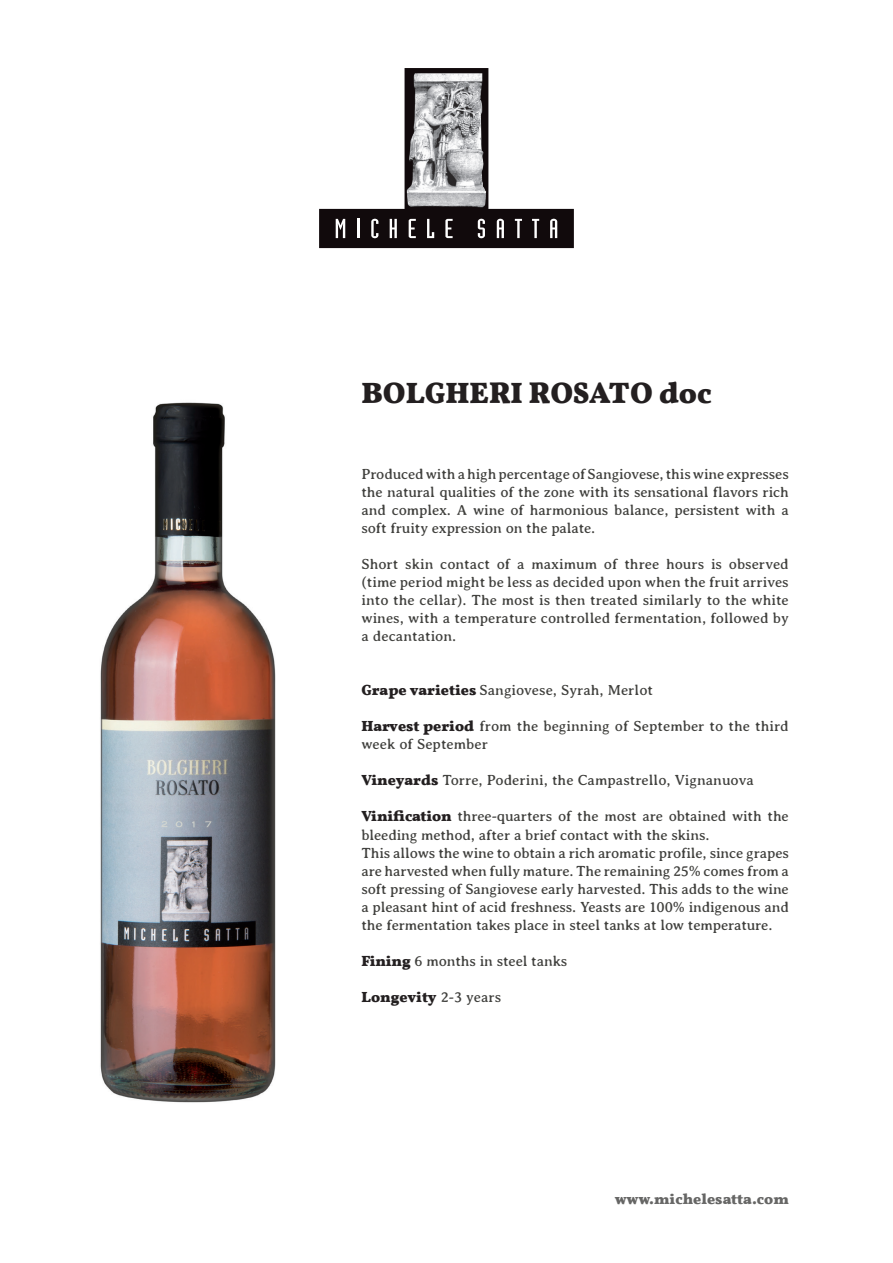
<style>
.page{position:relative;width:893px;height:1263px;background:#fff}
.page>*{position:absolute;margin:0;border:0;box-sizing:border-box;transform-origin:0 0}
.t1{font:700 30px "Vollkorn";color:#231f20}
.t2{font:15px/18px "Averia Serif";letter-spacing:-.01em;color:#40403d;text-align:justify}
.t3{font:700 15px "Vollkorn";color:#666665}
.t4{font:700 15px "Vollkorn";color:#231f20}
.s1{font-family:"Vollkorn";font-weight:700;color:#231f20}
.s2{font-family:"Averia Serif";font-weight:400;color:#40403d}
</style>
<div class="page">
<svg style="left:319px;top:68px;width:255px;height:180px"></svg>
<img style="left:406px;top:73px;width:80px;height:135px">
<svg style="left:336px;top:219px;width:9px;height:19px"></svg>
<svg style="left:357px;top:219px;width:2px;height:19px"></svg>
<svg style="left:371px;top:219px;width:7px;height:19px"></svg>
<svg style="left:390px;top:219px;width:7px;height:19px"></svg>
<svg style="left:409px;top:219px;width:7px;height:19px"></svg>
<svg style="left:427px;top:219px;width:7px;height:19px"></svg>
<svg style="left:445px;top:219px;width:8px;height:19px"></svg>
<svg style="left:478px;top:219px;width:7px;height:19px"></svg>
<svg style="left:497px;top:219px;width:7px;height:19px"></svg>
<svg style="left:515px;top:219px;width:7px;height:19px"></svg>
<svg style="left:532px;top:219px;width:7px;height:19px"></svg>
<svg style="left:550px;top:219px;width:7px;height:19px"></svg>
<img style="left:100px;top:402px;width:176px;height:701px">
<h1 class="t1" style="left:361px;top:374px;width:352px">BOLGHERI ROSATO doc</h1>
<p class="t2" style="left:361px;top:465px;width:429px">Produced with a high percentage of Sangiovese, this wine expresses the natural qualities of the zone with its sensational flavors rich and complex. A wine of harmonious balance, persistent with a soft fruity expression on the palate.</p>
<p class="t2" style="left:361px;top:555px;width:429px">Short skin contact of a maximum of three hours is observed (time period might be less as decided upon when the fruit arrives into the cellar). The most is then treated similarly to the white wines, with a temperature controlled fermentation, followed by a decantation.</p>
<p class="t2" style="left:361px;top:681px;width:293px"><span class="s1">Grape varieties</span> Sangiovese, Syrah, Merlot</p>
<p class="t2" style="left:361px;top:717px;width:429px"><span class="s1">Harvest period</span> from the beginning of September to the third week of September</p>
<p class="t2" style="left:361px;top:771px;width:394px"><span class="s1">Vineyards</span> Torre, Poderini, the Campastrello, Vignanuova</p>
<p class="t2" style="left:361px;top:807px;width:429px;text-align:left"><span class="s1">Vinification</span> three-quarters of the most are obtained with the bleeding method, after a brief contact with the skins.<br>This allows the wine to obtain a rich aromatic profile, since grapes are harvested when fully mature. The remaining 25% comes from a soft pressing of Sangiovese early harvested. This adds to the wine a pleasant hint of acid freshness. Yeasts are 100% indigenous and the fermentation takes place in steel tanks at low temperature.</p>
<p class="t2" style="left:361px;top:951px;width:207px"><span class="s1">Fining</span> 6 months in steel tanks</p>
<p class="t4" style="left:361px;top:987px;width:141px">Longevity <span class="s2">2-3 years</span></p>
<p class="t3" style="left:615px;top:1190px;width:176px">www.michelesatta.com</p>
</div>
